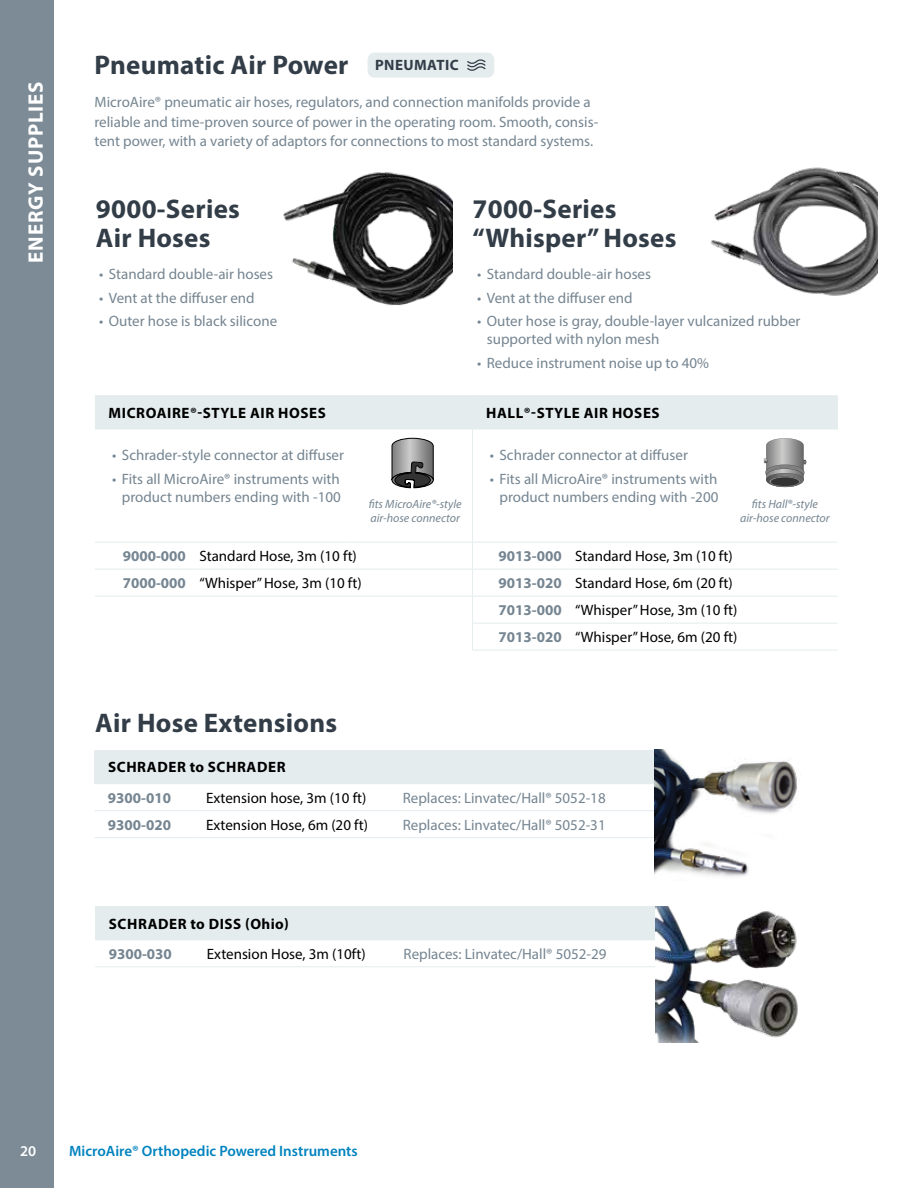
<style>
.page{position:relative;width:918px;height:1188px;background:#fff}
.page>*{position:absolute;margin:0;border:0;box-sizing:border-box;transform-origin:0 0}
.t1{font:700 27px/28.5px "Myriad Pro";letter-spacing:.01em;color:#323d48}
.t2{font:700 21px "Myriad Pro";letter-spacing:.04em;color:#fff}
.t3{font:15px/18px "Myriad Pro";color:#758591}
.t4{font:15px/27px "Myriad Pro";color:#000}
.t5{font:700 15px "Myriad Pro";letter-spacing:.04em;color:#000}
.t6{font:600 15px "Myriad Pro";color:#0083be}
.t7{font:700 15px "Myriad Pro";color:#758591}
.t8{font:700 15px "Myriad Pro";letter-spacing:.03em;color:#323d48}
.t9{font:600 15px "Myriad Pro";color:#fff}
.t10{font:italic 12px/13.5px "Myriad Pro";color:#758591}
.s1{font-weight:700;color:#758591}
</style>
<div class="page">
<div style="left:0;top:0;width:54px;height:1188px;background:#7c8b96"></div>
<img style="left:283px;top:172px;width:170px;height:134px">
<img style="left:710px;top:167px;width:168px;height:129px">
<div style="left:95px;top:395px;width:743px;height:34px;background:#e4eced"></div>
<hr style="left:95px;top:429px;width:104px;height:1px;background:#e4eced">
<hr style="left:199px;top:429px;width:151px;height:1px;background:#e4eced">
<hr style="left:350px;top:429px;width:122px;height:1px;background:#e4eced">
<hr style="left:472px;top:429px;width:103px;height:1px;background:#e4eced">
<hr style="left:575px;top:429px;width:149px;height:1px;background:#e4eced">
<hr style="left:724px;top:429px;width:114px;height:1px;background:#e4eced">
<hr style="left:95px;top:542px;width:104px;height:1px;background:#e4eced">
<hr style="left:199px;top:542px;width:151px;height:1px;background:#e4eced">
<hr style="left:350px;top:542px;width:122px;height:1px;background:#e4eced">
<hr style="left:472px;top:542px;width:103px;height:1px;background:#e4eced">
<hr style="left:575px;top:542px;width:149px;height:1px;background:#e4eced">
<hr style="left:724px;top:542px;width:114px;height:1px;background:#e4eced">
<hr style="left:95px;top:569px;width:104px;height:1px;background:#e4eced">
<hr style="left:199px;top:569px;width:151px;height:1px;background:#e4eced">
<hr style="left:350px;top:569px;width:122px;height:1px;background:#e4eced">
<hr style="left:472px;top:569px;width:103px;height:1px;background:#e4eced">
<hr style="left:575px;top:569px;width:149px;height:1px;background:#e4eced">
<hr style="left:724px;top:569px;width:114px;height:1px;background:#e4eced">
<hr style="left:95px;top:596px;width:104px;height:1px;background:#e4eced">
<hr style="left:199px;top:596px;width:151px;height:1px;background:#e4eced">
<hr style="left:350px;top:596px;width:122px;height:1px;background:#e4eced">
<hr style="left:472px;top:596px;width:103px;height:1px;background:#e4eced">
<hr style="left:575px;top:596px;width:149px;height:1px;background:#e4eced">
<hr style="left:724px;top:596px;width:114px;height:1px;background:#e4eced">
<hr style="left:472px;top:623px;width:103px;height:1px;background:#e4eced">
<hr style="left:575px;top:623px;width:149px;height:1px;background:#e4eced">
<hr style="left:724px;top:623px;width:114px;height:1px;background:#e4eced">
<hr style="left:472px;top:650px;width:103px;height:1px;background:#e4eced">
<hr style="left:575px;top:650px;width:149px;height:1px;background:#e4eced">
<hr style="left:724px;top:650px;width:114px;height:1px;background:#e4eced">
<svg style="left:472px;top:543px;width:1px;height:107px"></svg>
<hr style="left:472px;top:395px;width:1px;height:34px;background:#e4eced">
<hr style="left:472px;top:429px;width:1px;height:113px;background:#e4eced">
<svg style="left:392px;top:438px;width:41px;height:50px;background:#7a7a7a"></svg>
<svg style="left:764px;top:438px;width:42px;height:49px;background:#989797"></svg>
<div style="left:94px;top:750px;width:561px;height:34px;background:#e4eced"></div>
<hr style="left:94px;top:810px;width:105px;height:1px;background:#e4eced">
<hr style="left:199px;top:810px;width:204px;height:1px;background:#e4eced">
<hr style="left:403px;top:810px;width:252px;height:1px;background:#e4eced">
<hr style="left:94px;top:837px;width:105px;height:1px;background:#e4eced">
<hr style="left:199px;top:837px;width:204px;height:1px;background:#e4eced">
<hr style="left:403px;top:837px;width:252px;height:1px;background:#e4eced">
<img style="left:655px;top:750px;width:142px;height:127px">
<div style="left:95px;top:906px;width:560px;height:34px;background:#e4eced"></div>
<hr style="left:95px;top:966px;width:105px;height:1px;background:#e4eced">
<hr style="left:200px;top:966px;width:204px;height:1px;background:#e4eced">
<hr style="left:404px;top:966px;width:251px;height:1px;background:#e4eced">
<img style="left:655px;top:906px;width:143px;height:136px">
<div style="left:368px;top:53px;width:126px;height:25px;background:#e4eced;border-radius:7px"></div>
<svg style="left:467px;top:59px;width:19px;height:12px"></svg>
<h2 class="t2" style="left:22px;top:263px;width:183px;rotate:-90deg">ENERGY SUPPLIES</h2>
<h1 class="t1" style="left:94px;top:50px;width:255px">Pneumatic Air Power</h1>
<p class="t3" style="left:94px;top:92px;width:505px;line-height:19.5px">MicroAire® pneumatic air hoses, regulators, and connection manifolds provide a reliable and time-proven source of power in the operating room. Smooth, consis&shy;tent power, with a variety of adaptors for connections to most standard systems.</p>
<p class="t8" style="left:375px;top:55px;width:85px">PNEUMATIC</p>
<h1 class="t1" style="left:96px;top:194px;width:145px">9000-Series<br>Air Hoses</h1>
<h1 class="t1" style="left:473px;top:194px;width:205px">7000-Series “Whisper” Hoses</h1>
<p class="t3" style="left:99px;top:265px;width:176px">• Standard double-air hoses</p>
<p class="t3" style="left:99px;top:288px;width:157px">• Vent at the diffuser end</p>
<p class="t3" style="left:99px;top:312px;width:180px">• Outer hose is black silicone</p>
<p class="t3" style="left:477px;top:265px;width:176px">• Standard double-air hoses</p>
<p class="t3" style="left:477px;top:288px;width:157px">• Vent at the diffuser end</p>
<p class="t3" style="left:487px;top:312px;width:315px;text-indent:-10px">• Outer hose is gray, double-layer vulcanized rubber supported with nylon mesh</p>
<p class="t3" style="left:477px;top:353px;width:234px">• Reduce instrument noise up to 40%</p>
<p class="t5" style="left:109px;top:403px;width:219px">MICROAIRE®-STYLE AIR HOSES</p>
<p class="t5" style="left:486px;top:403px;width:175px">HALL®-STYLE AIR HOSES</p>
<p class="t3" style="left:112px;top:446px;width:233px">• Schrader-style connector at diffuser</p>
<p class="t3" style="left:112px;top:470px;width:230px;text-align:right">• Fits all MicroAire® instruments with product numbers ending with -100</p>
<p class="t3" style="left:490px;top:446px;width:200px">• Schrader connector at diffuser</p>
<p class="t3" style="left:490px;top:470px;width:230px;text-align:right">• Fits all MicroAire® instruments with product numbers ending with -200</p>
<p class="t10" style="left:369px;top:497px;width:94px">fits MicroAire®-style air-hose connector</p>
<p class="t10" style="left:740px;top:497px;width:91px;text-align:center">fits Hall®-style air-hose connector</p>
<p class="t4" style="left:123px;top:543px;width:236px"><span class="s1">9000-000</span> Standard Hose, 3m (10 ft)</p>
<p class="t4" style="left:499px;top:543px;width:236px"><span class="s1">9013-000</span> Standard Hose, 3m (10 ft)</p>
<p class="t4" style="left:123px;top:570px;width:240px"><span class="s1">7000-000</span> “Whisper” Hose, 3m (10 ft)</p>
<p class="t4" style="left:499px;top:570px;width:240px"><span class="s1">9013-020</span> Standard Hose, 6m (20 ft)<br><span class="s1">7013-000</span> “Whisper” Hose, 3m (10 ft)<br><span class="s1">7013-020</span> “Whisper” Hose, 6m (20 ft)</p>
<h1 class="t1" style="left:95px;top:708px;width:243px">Air Hose Extensions</h1>
<p class="t5" style="left:108px;top:758px;width:179px">SCHRADER to SCHRADER</p>
<p class="t7" style="left:108px;top:788px;width:65px">9300-010</p>
<p class="t4" style="left:206px;top:784px;width:162px">Extension hose, 3m (10 ft)</p>
<p class="t3" style="left:403px;top:789px;width:204px">Replaces: Linvatec/Hall® 5052-18</p>
<p class="t7" style="left:108px;top:815px;width:65px">9300-020</p>
<p class="t4" style="left:206px;top:811px;width:163px">Extension Hose, 6m (20 ft)</p>
<p class="t3" style="left:403px;top:816px;width:204px">Replaces: Linvatec/Hall® 5052-31</p>
<p class="t5" style="left:109px;top:914px;width:181px">SCHRADER to DISS (Ohio)</p>
<p class="t7" style="left:109px;top:944px;width:65px">9300-030</p>
<p class="t4" style="left:207px;top:940px;width:160px">Extension Hose, 3m (10ft)</p>
<p class="t3" style="left:404px;top:945px;width:204px">Replaces: Linvatec/Hall® 5052-29</p>
<p class="t9" style="left:20px;top:1141px;width:18px">20</p>
<p class="t6" style="left:69px;top:1141px;width:290px">MicroAire® Orthopedic Powered Instruments</p>
</div>
